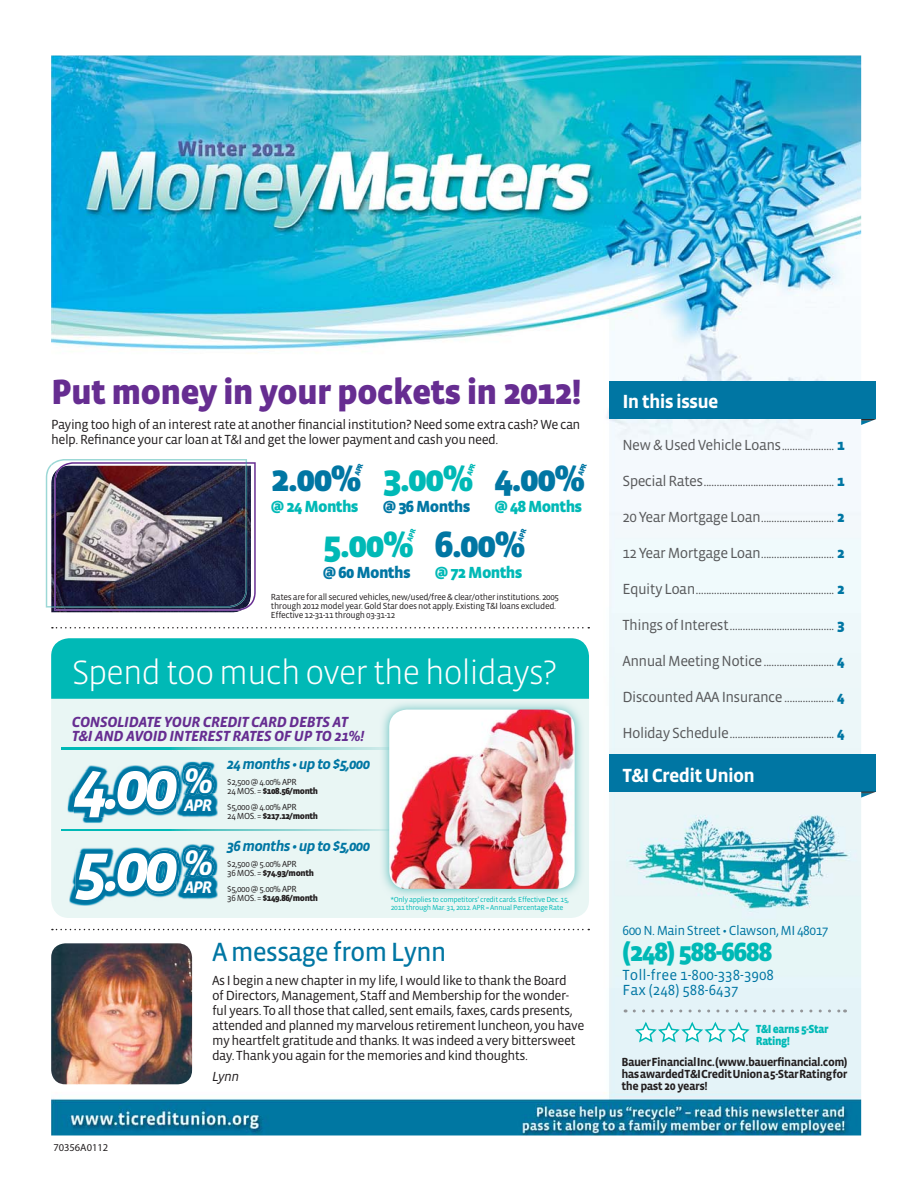
<style>
.page{position:relative;width:918px;height:1188px;background:#fff}
.page>*{position:absolute;margin:0;border:0;box-sizing:border-box;transform-origin:0 0}
.t1{font:italic 700 67.65px/82.1px "Vista Sans";color:#fff}
.t2{font:900 37.5px "Vista Sans";color:#0076a3}
.t3{font:900 37.5px "Vista Sans";color:#00b9b6}
.t4{font:italic 700 36.3px "Vista Sans";color:#fff}
.t5{font:900 36px "Vista Sans";letter-spacing:-.025em;color:#662d91}
.t6{font:300 34.5px "Vista Sans";letter-spacing:-.04em;color:#fff}
.t7{font:27px "Vista Sans Reg";letter-spacing:-.04em;color:#0076a3}
.t8{font:900 27px "Vista Sans";letter-spacing:-.04em;color:#00b9b6}
.t9{font:700 19.5px "Vista Sans";letter-spacing:-.04em;color:#fff}
.t10{font:italic 700 17.1px "Vista Sans";letter-spacing:-.08em;color:#fff}
.t11{font:900 16.5px "Vista Sans";letter-spacing:-.04em;color:#00b9b6}
.t12{font:900 16.5px "Vista Sans";letter-spacing:-.04em;color:#0076a3}
.t13{font:15px "Vista Sans";letter-spacing:-.04em;color:#58595b}
.t14{font:italic 700 15px/13.5px "Vista Sans";letter-spacing:-.025em;color:#662d91}
.t15{font:15px/15px "Vista Sans";color:#0076a3}
.t16{font:italic 700 15px "Vista Sans";letter-spacing:-.05em;color:#0076a3}
.t17{font:13.5px/15px "Vista Sans";letter-spacing:-.04em;color:#231f20}
.t18{font:13.5px "Vista Sans";letter-spacing:-.04em;color:#0076a3}
.t19{font:italic 13.5px "Vista Sans";color:#231f20}
.t20{font:700 12px/12px "Vista Sans";letter-spacing:-.045em;color:#231f20;text-align:justify}
.t21{font:900 12px/12px "Vista Sans";letter-spacing:-.04em;color:#00b9b6;scale:.94 1}
.t22{font:10.5px "Myriad Pro";color:#231f20}
.t23{font:9px/9px "Vista Sans";letter-spacing:-.04em;color:#231f20}
.t24{font:7.5px/7.5px "Vista Sans";letter-spacing:-.04em;color:#00b9b6}
.s1{font-weight:900}
.s2{font-weight:900;color:#0076a3}
</style>
<div class="page">
<img style="left:51px;top:55px;width:810px;height:1080px">
<div style="left:51px;top:638px;width:538px;height:280px;background:#e9f6f4;border-radius:18px"></div>
<div style="left:51px;top:638px;width:538px;height:61px;background:#00b9b6"></div>
<svg style="left:634px;top:1010px;width:212px;height:2px"></svg>
<svg style="left:633px;top:1021px;width:118px;height:23px;background:#beeaec"></svg>
<svg style="left:52px;top:929px;width:537px;height:1px"></svg>
<svg style="left:52px;top:627px;width:537px;height:1px"></svg>
<div style="left:610px;top:381px;width:266px;height:38px;background:#0076a3"></div>
<div style="left:610px;top:754px;width:266px;height:38px;background:#0076a3"></div>
<svg style="left:861px;top:419px;width:15px;height:6px"></svg>
<svg style="left:861px;top:792px;width:14px;height:6px"></svg>
<img style="left:51px;top:943px;width:141px;height:141px;border-radius:14px">
<img style="left:51px;top:459px;width:196px;height:3px">
<img style="left:46px;top:462px;width:210px;height:149px">
<img style="left:217px;top:779px;width:1px;height:20px">
<svg style="left:68px;top:747px;width:149px;height:158px"></svg>
<svg style="left:62px;top:829px;width:317px;height:2px"></svg>
<svg style="left:62px;top:748px;width:317px;height:1px"></svg>
<img style="left:379px;top:703px;width:203px;height:193px">
<img style="left:379px;top:829px;width:10px;height:2px">
<img style="left:389px;top:710px;width:186px;height:179px;border-radius:18px">
<svg style="left:354px;top:463px;width:10px;height:13px"></svg>
<svg style="left:578px;top:463px;width:9px;height:13px"></svg>
<svg style="left:518px;top:528px;width:9px;height:14px"></svg>
<svg style="left:467px;top:463px;width:9px;height:13px"></svg>
<svg style="left:407px;top:528px;width:9px;height:14px"></svg>
<h3 class="t5" style="left:51px;top:375px;width:669px">Put money in your pockets in 2012! <sub>In</sub> <sub>this</sub> <sub>issue</sub></h3>
<p class="t17" style="left:51px;top:418px;width:531px">Paying too high of an interest rate at another financial institution? Need some extra cash? We can help. Refinance your car loan at T&amp;I and get the lower payment and cash you need.</p>
<h2 class="t2" style="left:271px;top:460px;width:92px">2.00%</h2>
<p class="t11" style="left:271px;top:498px;width:89px">@ 24 Months</p>
<h2 class="t3" style="left:383px;top:460px;width:92px">3.00%</h2>
<p class="t12" style="left:383px;top:498px;width:89px">@ 36 Months</p>
<h2 class="t2" style="left:495px;top:460px;width:92px">4.00%</h2>
<p class="t11" style="left:495px;top:498px;width:89px">@ 48 Months</p>
<h2 class="t3" style="left:323px;top:526px;width:92px">5.00%</h2>
<p class="t12" style="left:323px;top:564px;width:89px">@ 60 Months</p>
<h2 class="t2" style="left:435px;top:526px;width:92px">6.00%</h2>
<p class="t11" style="left:435px;top:564px;width:89px">@ 72 Months</p>
<p class="t23" style="left:271px;top:593px;width:290px">Rates are for all secured vehicles, new/used/free &amp; clear/other institutions. 2005 through 2012 model year. Gold Star does not apply. Existing T&amp;I loans excluded.<br>Effective 12-31-11 through 03-31-12</p>
<h3 class="t6" style="left:72px;top:652px;width:487px">Spend too much over the holidays?</h3>
<p class="t14" style="left:72px;top:717px;width:294px">CONSOLIDATE YOUR CREDIT CARD DEBTS AT<br>T&amp;I AND AVOID INTEREST RATES OF UP TO 21%!</p>
<h1 class="t1" style="left:74px;top:752px;width:106px">4.00<br>5.00</h1>
<h3 class="t4" style="left:184px;top:768px;width:31px">%</h3>
<p class="t10" style="left:184px;top:800px;width:29px">APR</p>
<h3 class="t4" style="left:184px;top:850px;width:31px">%</h3>
<p class="t10" style="left:184px;top:882px;width:29px">APR</p>
<p class="t16" style="left:227px;top:759px;width:145px">24 months • up to $5,000</p>
<p class="t23" style="left:227px;top:778px;width:92px">$2,500 @ 4.00% APR<br>24 MOS. = <span class="s1">$108.56/month</span></p>
<p class="t23" style="left:227px;top:803px;width:92px">$5,000 @ 4.00% APR<br>24 MOS. = <span class="s1">$217.12/month</span></p>
<p class="t16" style="left:227px;top:841px;width:145px">36 months • up to $5,000</p>
<p class="t23" style="left:227px;top:860px;width:88px">$2,500 @ 5.00% APR<br>36 MOS. = <span class="s1">$74.93/month</span></p>
<p class="t23" style="left:227px;top:885px;width:92px">$5,000 @ 5.00% APR<br>36 MOS. = <span class="s1">$149.86/month</span></p>
<p class="t24" style="left:391px;top:896px;width:180px">*Only applies to competitors’ credit cards. Effective Dec. 15,<br>2011 through Mar. 31, 2012. APR = Annual Percentage Rate</p>
<h3 class="t7" style="left:212px;top:938px;width:236px">A message from Lynn</h3>
<p class="t22" style="left:53px;top:1141px;width:56px">70356A0112</p>
<p class="t17" style="left:212px;top:973px;width:374px">As I begin a new chapter in my life, I would like to thank the Board<br>of Directors, Management, Staff and Membership for the wonder&shy;ful years. To all those that called, sent emails, faxes, cards presents, attended and planned my marvelous retirement luncheon, you have my heartfelt gratitude and thanks. It was indeed a very bittersweet day. Thank you again for the memories and kind thoughts.</p>
<p class="t19" style="left:212px;top:1070px;width:29px">Lynn</p>
<p class="t13" style="left:623px;top:438px;width:223px">New &amp; Used Vehicle Loans .................... <span class="s2">1</span></p>
<p class="t13" style="left:623px;top:474px;width:223px">Special Rates .................................................. <span class="s2">1</span></p>
<p class="t13" style="left:623px;top:510px;width:223px">20 Year Mortgage Loan ............................ <span class="s2">2</span></p>
<p class="t13" style="left:623px;top:546px;width:223px">12 Year Mortgage Loan ............................ <span class="s2">2</span></p>
<p class="t13" style="left:623px;top:582px;width:223px">Equity Loan ..................................................... <span class="s2">2</span></p>
<p class="t13" style="left:623px;top:618px;width:223px">Things of Interest ........................................ <span class="s2">3</span></p>
<p class="t13" style="left:623px;top:654px;width:223px">Annual Meeting Notice ........................... <span class="s2">4</span></p>
<p class="t13" style="left:623px;top:690px;width:223px">Discounted AAA Insurance ................... <span class="s2">4</span></p>
<p class="t13" style="left:623px;top:726px;width:223px">Holiday Schedule ........................................ <span class="s2">4</span></p>
<h3 class="t9" style="left:622px;top:766px;width:134px">T&amp;I Credit Union</h3>
<p class="t18" style="left:623px;top:924px;width:208px">600 N. Main Street • Clawson, MI 48017</p>
<h3 class="t8" style="left:623px;top:938px;width:151px">(248) 588-6688</h3>
<p class="t15" style="left:623px;top:968px;width:153px">Toll-free 1-800-338-3908<br>Fax (248) 588-6437</p>
<p class="t21" style="left:756px;top:1023px;width:79px">T&amp;I earns 5-Star<br>Rating!</p>
<p class="t20" style="left:621px;top:1056px;width:228px">Bauer Financial Inc. (www.bauerfinancial.com) has awarded T&amp;I Credit Union a 5-Star Rating for the past 20 years!</p>
</div>
